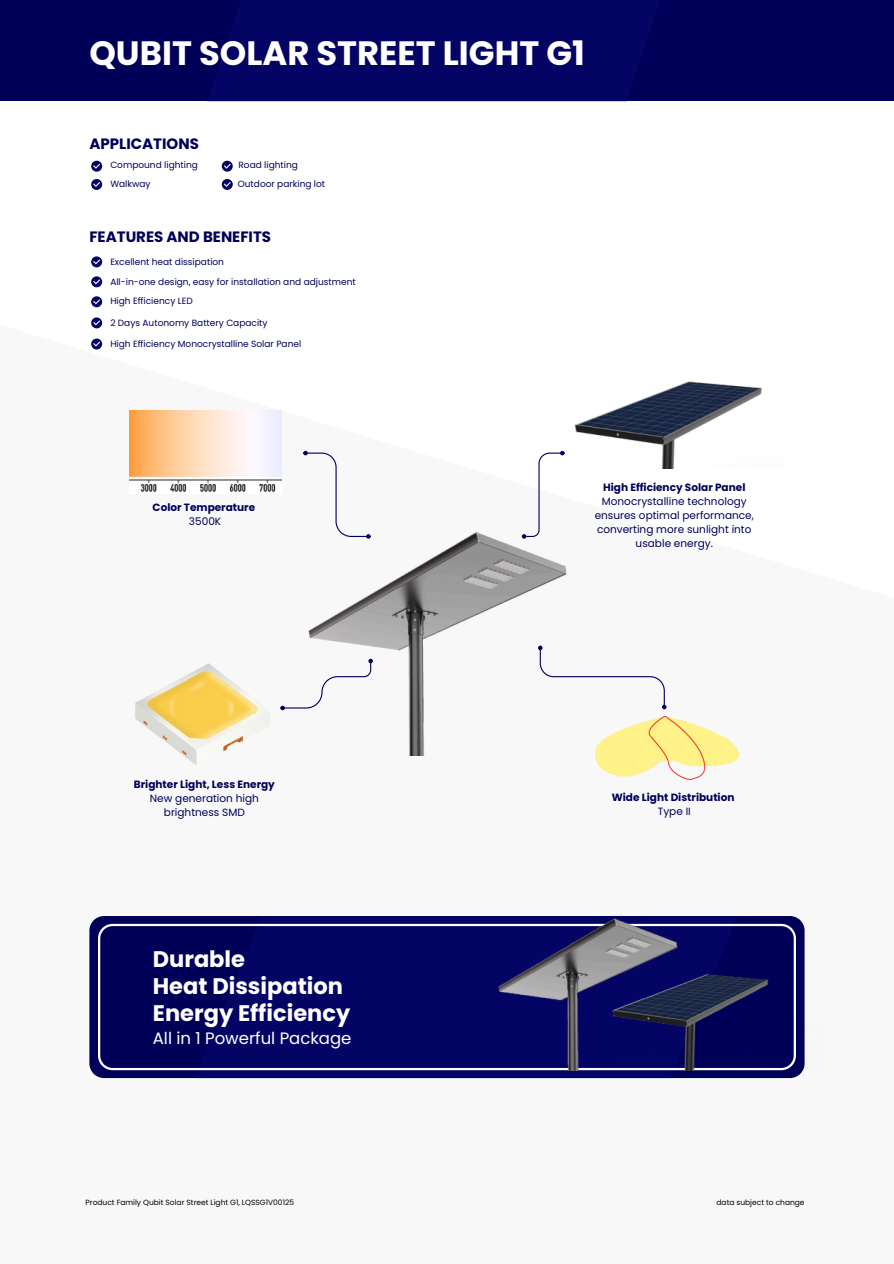
<style>
.page{position:relative;width:894px;height:1264px;background:#fff}
.page>*{position:absolute;margin:0;border:0;box-sizing:border-box;transform-origin:0 0}
.t1{font:700 33.75px "Poppins";color:#fff}
.t2{font:700 22.5px "Poppins";color:#fff}
.t3{font:16.5px "Poppins";color:#fff}
.t4{font:700 15px "Poppins";color:#000059}
.t5{font:10.5px/14px "Poppins";color:#000059;text-align:center}
.t6{font:700 10.5px/14px "Poppins";color:#000059;text-align:center}
.t7{font:9px "Poppins";color:#000059}
.t8{font:7.5px "Poppins";color:#000}
.s1{font-weight:400}
.s2{font-weight:700}
</style>
<div class="page">
<svg style="left:571px;top:676px;width:95px;height:33px"></svg>
<svg style="left:538px;top:451px;width:25px;height:77px"></svg>
<svg style="left:303px;top:451px;width:36px;height:77px"></svg>
<div style="left:0;top:0;width:893px;height:101px;background:#000059"></div>
<div style="left:207px;top:0;width:590px;height:101px;background:#040465"></div>
<svg style="left:89px;top:916px;width:714px;height:162px;background:#0f0f62"></svg>
<svg style="left:195px;top:916px;width:542px;height:162px;background:#080865"></svg>
<svg style="left:98px;top:923px;width:330px;height:147px;background:#0d0d67"></svg>
<svg style="left:91px;top:256px;width:11px;height:11px"></svg>
<svg style="left:91px;top:276px;width:11px;height:11px"></svg>
<svg style="left:91px;top:296px;width:11px;height:11px"></svg>
<svg style="left:91px;top:317px;width:11px;height:11px"></svg>
<svg style="left:91px;top:338px;width:11px;height:11px"></svg>
<img style="left:280px;top:528px;width:291px;height:227px">
<img style="left:428px;top:916px;width:377px;height:154px">
<img style="left:563px;top:381px;width:199px;height:88px">
<img style="left:595px;top:716px;width:142px;height:63px">
<img style="left:135px;top:663px;width:135px;height:103px">
<img style="left:129px;top:411px;width:152px;height:82px">
<svg style="left:91px;top:161px;width:11px;height:11px"></svg>
<svg style="left:222px;top:161px;width:11px;height:11px"></svg>
<svg style="left:91px;top:179px;width:11px;height:11px"></svg>
<svg style="left:222px;top:179px;width:11px;height:11px"></svg>
<p class="t1" style="left:89px;top:29px;width:497px">QUBIT SOLAR STREET LIGHT G1</p>
<p class="t4" style="left:89px;top:133px;width:111px">APPLICATIONS</p>
<p class="t7" style="left:110px;top:159px;width:89px">Compound lighting</p>
<p class="t7" style="left:238px;top:159px;width:61px">Road lighting</p>
<p class="t7" style="left:110px;top:177px;width:42px">Walkway</p>
<p class="t7" style="left:238px;top:177px;width:89px">Outdoor parking lot</p>
<p class="t4" style="left:89px;top:226px;width:183px">FEATURES AND BENEFITS</p>
<p class="t7" style="left:110px;top:255px;width:115px">Excellent heat dissipation</p>
<h6 class="t7" style="left:110px;top:275px;width:247px">All-in-one design, easy for installation and adjustment</h6>
<h3 class="t7" style="left:110px;top:295px;width:84px">High Efficiency LED</h3>
<p class="t7" style="left:110px;top:316px;width:159px">2 Days Autonomy Battery Capacity</p>
<h6 class="t7" style="left:110px;top:337px;width:192px">High Efficiency Monocrystalline Solar Panel</h6>
<p class="t6" style="left:153px;top:500px;width:104px">Color Temperature<br><span class="s1">3500K</span></p>
<p class="t5" style="left:134px;top:777px;width:142px"><span class="s2">Brighter Light, Less Energy<br></span>New generation high brightness SMD</p>
<h1 class="t2" style="left:153px;top:942px;width:94px">Durable</h1>
<h3 class="t2" style="left:153px;top:969px;width:192px">Heat Dissipation</h3>
<p class="t2" style="left:153px;top:996px;width:199px">Energy Efficiency</p>
<h6 class="t3" style="left:153px;top:1026px;width:200px">All in 1 Powerful Package</h6>
<h6 class="t5" style="left:594px;top:480px;width:160px"><span class="s2">High Efficiency Solar Panel<br></span>Monocrystalline technology ensures optimal performance, converting more sunlight into usable energy.</h6>
<h6 class="t6" style="left:611px;top:790px;width:124px">Wide Light Distribution<br><span class="s1">Type II</span></h6>
<p class="t8" style="left:85px;top:1196px;width:210px">Product Family Qubit Solar Street Light G1, LQSSG1V00125</p>
<p class="t8" style="left:716px;top:1196px;width:90px">data subject to change</p>
</div>
